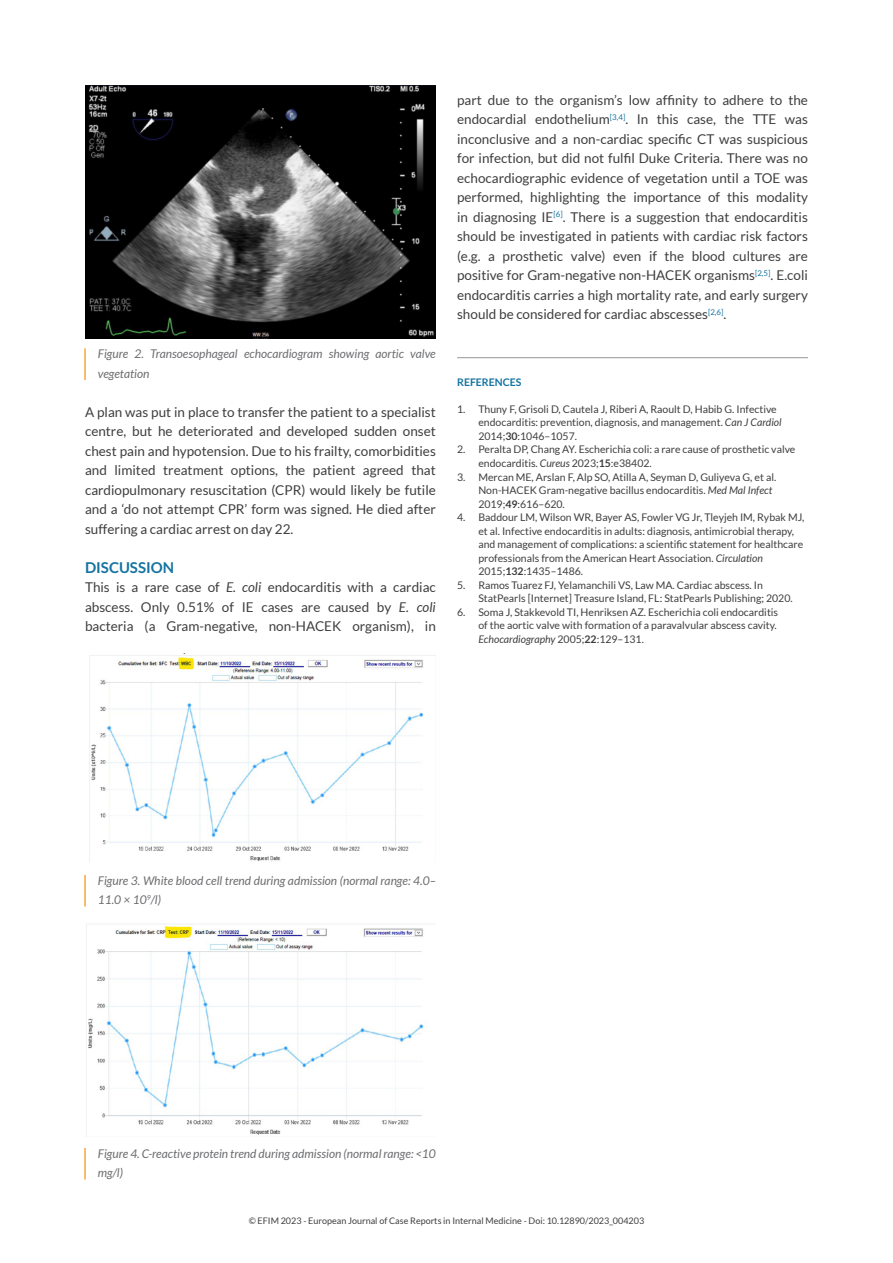
<style>
.page{position:relative;width:893px;height:1263px;background:#fff}
.page>*{position:absolute;margin:0;border:0;box-sizing:border-box;transform-origin:0 0}
.titoletti{font:700 15px "Lato";color:#1373a1}
.testo_normale{font:13.5px/19.5px "Lato";color:#3e3e3f;text-align:justify}
.dida{font:italic 12px/19.5px "Lato";color:#6c6d70}
.reference{font:10.5px/13.5px "Lato";color:#3e3e3f}
.t1{font:700 10.5px "Lato";color:#1373a1}
.t2{font:9px "Lato";color:#3e3e3f}
.s1{font-style:italic}
.s2{font-weight:700}
</style>
<div class="page">
<hr style="left:84px;top:348px;width:2px;height:32px;background:#faa633">
<img style="left:85px;top:85px;width:351px;height:254px">
<hr style="left:84px;top:875px;width:2px;height:31px;background:#faa633">
<img style="left:89px;top:655px;width:347px;height:207px">
<hr style="left:84px;top:1148px;width:2px;height:31px;background:#faa633">
<img style="left:86px;top:924px;width:338px;height:212px">
<hr style="left:457px;top:357px;width:351px;height:1px;background:#939598">
<p class="dida" style="left:98px;top:344px;width:340px">Figure 2. Transoesophageal echocardiogram showing aortic valve vegetation</p>
<p class="testo_normale" style="left:85px;top:402px;width:352px">A plan was put in place to transfer the patient to a specialist centre, but he deteriorated and developed sudden onset chest pain and hypotension. Due to his frailty, comorbidities and limited treatment options, the patient agreed that cardiopulmonary resuscitation (CPR) would likely be futile and a ‘do not attempt CPR’ form was signed. He died after suffering a cardiac arrest on day 22.</p>
<p class="titoletti" style="left:85px;top:558px;width:91px">DISCUSSION</p>
<p class="testo_normale" style="left:85px;top:577px;width:352px">This is a rare case of <span class="s1">E. coli</span> endocarditis with a cardiac abscess. Only 0.51% of IE cases are caused by <span class="s1">E. coli </span>bacteria (a Gram-negative, non-HACEK organism), in</p>
<p class="testo_normale" style="left:457px;top:90px;width:352px">part due to the organism’s low affinity to adhere to the endocardial endothelium<sup>[3,4]</sup>. In this case, the TTE was inconclusive and a non-cardiac specific CT was suspicious for infection, but did not fulfil Duke Criteria. There was no echocardiographic evidence of vegetation until a TOE was performed, highlighting the importance of this modality in diagnosing IE<sup>[6]</sup>. There is a suggestion that endocarditis should be investigated in patients with cardiac risk factors (e.g. a prosthetic valve) even if the blood cultures are positive for Gram-negative non-HACEK organisms<sup>[2,5]</sup>. E.coli endocarditis carries a high mortality rate, and early surgery should be considered for cardiac abscesses<sup>[2,6]</sup>.</p>
<p class="t1" style="left:457px;top:376px;width:66px">REFERENCES</p>
<p class="reference" style="left:478px;top:402px;width:305px;text-indent:-21px">1. Thuny F, Grisoli D, Cautela J, Riberi A, Raoult D, Habib G. Infective endocarditis: prevention, diagnosis, and management. <span class="s1">Can J Cardiol<br></span>2014;<span class="s2">30</span>:1046–1057.</p>
<p class="reference" style="left:478px;top:443px;width:319px;text-indent:-21px">2. Peralta DP, Chang AY. Escherichia coli: a rare cause of prosthetic valve endocarditis. <span class="s1">Cureus</span> 2023;<span class="s2">15</span>:e38402.</p>
<p class="reference" style="left:478px;top:470px;width:299px;text-indent:-21px">3. Mercan ME, Arslan F, Alp SO, Atilla A, Seyman D, Guliyeva G, et al.<br>Non-HACEK Gram-negative bacillus endocarditis. <span class="s1">Med Mal Infect<br></span>2019;<span class="s2">49</span>:616–620.</p>
<p class="reference" style="left:478px;top:510px;width:327px;text-indent:-21px">4. Baddour LM, Wilson WR, Bayer AS, Fowler VG Jr, Tleyjeh IM, Rybak MJ, et al. Infective endocarditis in adults: diagnosis, antimicrobial therapy, and management of complications: a scientific statement for healthcare professionals from the American Heart Association. <span class="s1">Circulation </span>2015;<span class="s2">132</span>:1435–1486.</p>
<p class="reference" style="left:478px;top:578px;width:316px;text-indent:-21px">5. Ramos Tuarez FJ, Yelamanchili VS, Law MA. Cardiac abscess. In<br>StatPearls [Internet] Treasure Island, FL: StatPearls Publishing; 2020.</p>
<p class="reference" style="left:478px;top:605px;width:301px;text-indent:-21px">6. Soma J, Stakkevold TI, Henriksen AZ. Escherichia coli endocarditis of the aortic valve with formation of a paravalvular abscess cavity.<br><span class="s1">Echocardiography</span> 2005;<span class="s2">22</span>:129–131.</p>
<p class="dida" style="left:98px;top:871px;width:340px">Figure 3. White blood cell trend during admission (normal range: 4.0–<br>11.0 × 10<sup>9</sup>/l)</p>
<p class="dida" style="left:98px;top:1144px;width:340px">Figure 4. C-reactive protein trend during admission (normal range: &lt;10 mg/l)</p>
<p class="t2" style="left:249px;top:1215px;width:397px">© EFIM 2023 - European Journal of Case Reports in Internal Medicine - Doi: 10.12890/2023_004203</p>
</div>
